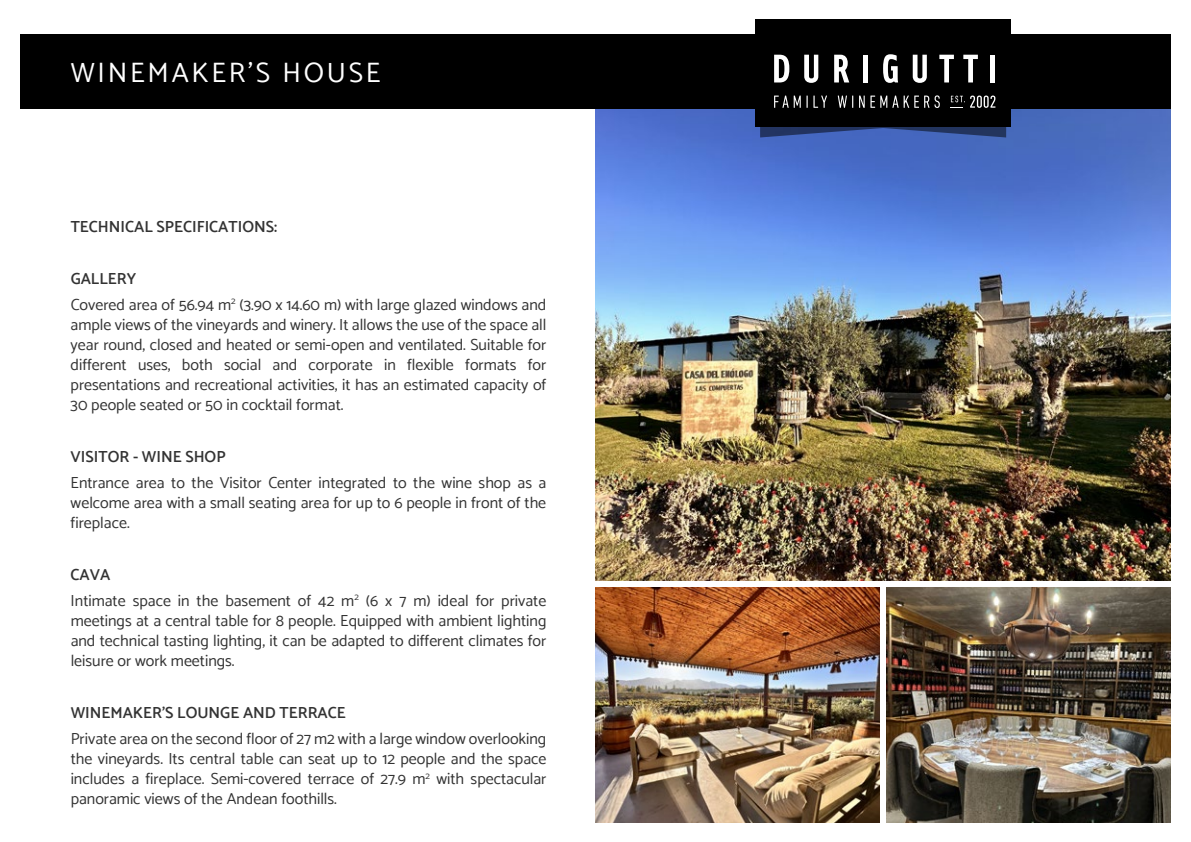
<style>
.page{position:relative;width:1191px;height:842px;background:#fff}
.page>*{position:absolute;margin:0;border:0;box-sizing:border-box;transform-origin:0 0}
.t1{font:28px "Catamaran";letter-spacing:.1em;color:#fff}
.t2{font:16px/20px "Catamaran";color:#333;text-align:justify}
.t3{font:600 16px "Catamaran";color:#333}
.s1{font-weight:600}
</style>
<div class="page">
<img style="left:595px;top:109px;width:575px;height:471px">
<img style="left:595px;top:588px;width:284px;height:234px">
<img style="left:886px;top:588px;width:284px;height:234px">
<div style="left:20px;top:34px;width:1151px;height:75px;background:#000"></div>
<svg style="left:760px;top:127px;width:246px;height:10px"></svg>
<div style="left:755px;top:20px;width:255px;height:107px;background:#000"></div>
<svg style="left:939px;top:55px;width:15px;height:27px"></svg>
<div style="left:990px;top:55px;width:5px;height:27px;background:#fff"></div>
<svg style="left:912px;top:55px;width:15px;height:28px"></svg>
<svg style="left:963px;top:55px;width:15px;height:27px"></svg>
<svg style="left:834px;top:55px;width:15px;height:27px"></svg>
<svg style="left:883px;top:54px;width:15px;height:29px"></svg>
<svg style="left:804px;top:55px;width:14px;height:28px"></svg>
<div style="left:863px;top:55px;width:5px;height:27px;background:#fff"></div>
<svg style="left:774px;top:55px;width:15px;height:27px"></svg>
<svg style="left:774px;top:96px;width:26px;height:12px"></svg>
<svg style="left:806px;top:96px;width:1px;height:12px"></svg>
<svg style="left:813px;top:96px;width:14px;height:12px"></svg>
<svg style="left:837px;top:96px;width:16px;height:12px"></svg>
<svg style="left:859px;top:96px;width:5px;height:12px"></svg>
<svg style="left:870px;top:95px;width:69px;height:13px"></svg>
<svg style="left:951px;top:96px;width:44px;height:12px"></svg>
<h1 class="t1" style="left:71px;top:56px;width:311px">WINEMAKER'S HOUSE</h1>
<p class="t3" style="left:71px;top:217px;width:208px">TECHNICAL SPECIFICATIONS:</p>
<p class="t2" style="left:71px;top:265px;width:477px;line-height:26px"><span class="s1">GALLERY<br></span>Covered area of 56.94 m<sup>2</sup> (3.90 x 14.60 m) with large glazed windows and</p>
<p class="t2" style="left:71px;top:314px;width:477px">ample views of the vineyards and winery. It allows the use of the space all year round, closed and heated or semi-open and ventilated. Suitable for different uses, both social and corporate in flexible formats for presentations and recreational activities, it has an estimated capacity of 30 people seated or 50 in cocktail format.</p>
<p class="t3" style="left:71px;top:447px;width:156px">VISITOR - WINE SHOP</p>
<p class="t2" style="left:71px;top:472px;width:477px">Entrance area to the Visitor Center integrated to the wine shop as a welcome area with a small seating area for up to 6 people in front of the fireplace.</p>
<p class="t2" style="left:71px;top:561px;width:477px;line-height:26px"><span class="s1">CAVA<br></span>Intimate space in the basement of 42 m<sup>2</sup> (6 x 7 m) ideal for private</p>
<p class="t2" style="left:71px;top:610px;width:477px">meetings at a central table for 8 people. Equipped with ambient lighting and technical tasting lighting, it can be adapted to different climates for leisure or work meetings.</p>
<p class="t3" style="left:71px;top:703px;width:276px">WINEMAKER'S LOUNGE AND TERRACE</p>
<p class="t2" style="left:71px;top:728px;width:477px">Private area on the second floor of 27 m2 with a large window overlooking the vineyards. Its central table can seat up to 12 people and the space includes a fireplace. Semi-covered terrace of 27.9 m<sup>2</sup> with spectacular panoramic views of the Andean foothills.</p>
</div>
